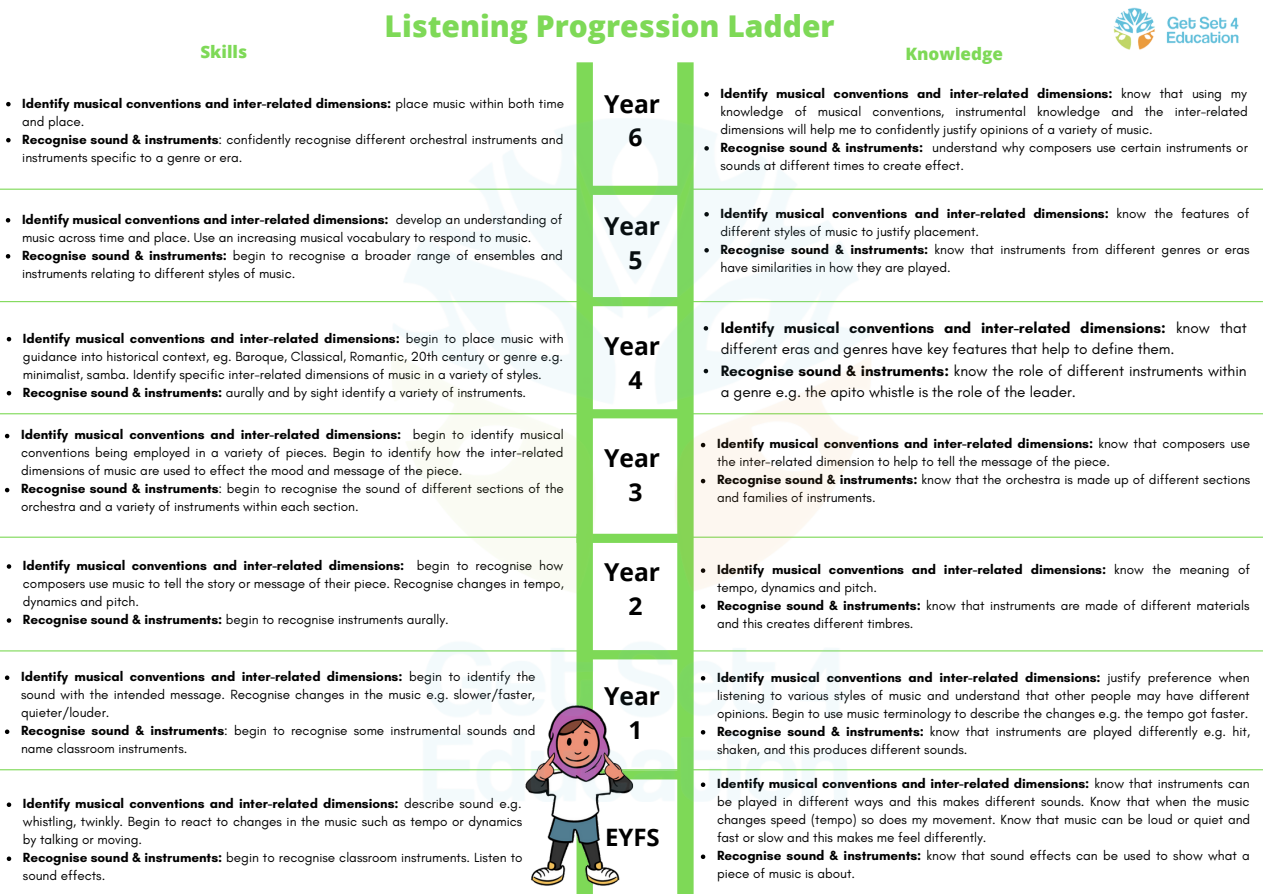
<style>
.page{position:relative;width:1263px;height:894px;background:#fff}
.page>*{position:absolute;margin:0;border:0;box-sizing:border-box;transform-origin:0 0}
.t1{font:800 30px "Open Sans";color:#7ed957}
.t2{font:700 24.6px/33.9px "Open Sans";color:#000;text-align:center}
.t3{font:700 24px "Open Sans";color:#000}
.t4{font:800 17.1px "Open Sans";color:#7ed957}
.t5{font:15.3px/21.3px "Glacial Indifference";color:#000}
.t6{font:13.5px/18px "Glacial Indifference";color:#000}
.s1{font-weight:700}
</style>
<div class="page">
<hr style="left:0;top:188px;width:1263px;height:2px;background:#7ed957">
<hr style="left:0;top:301px;width:1263px;height:1px;background:#7ed957">
<hr style="left:0;top:413px;width:1263px;height:1px;background:#7ed957">
<hr style="left:0;top:536px;width:1263px;height:1px;background:#7ed957">
<hr style="left:0;top:650px;width:1263px;height:1px;background:#7ed957">
<hr style="left:0;top:769px;width:1263px;height:1px;background:#7ed957">
<svg style="left:6px;top:102px;width:5px;height:4px"></svg>
<svg style="left:6px;top:138px;width:5px;height:4px"></svg>
<svg style="left:6px;top:218px;width:4px;height:4px"></svg>
<svg style="left:6px;top:254px;width:4px;height:4px"></svg>
<svg style="left:7px;top:337px;width:4px;height:4px"></svg>
<svg style="left:7px;top:391px;width:4px;height:4px"></svg>
<svg style="left:5px;top:433px;width:4px;height:5px"></svg>
<svg style="left:5px;top:487px;width:4px;height:5px"></svg>
<svg style="left:7px;top:564px;width:4px;height:4px"></svg>
<svg style="left:7px;top:618px;width:4px;height:4px"></svg>
<svg style="left:5px;top:675px;width:4px;height:4px"></svg>
<svg style="left:5px;top:729px;width:4px;height:4px"></svg>
<svg style="left:7px;top:802px;width:4px;height:4px"></svg>
<svg style="left:7px;top:856px;width:4px;height:4px"></svg>
<svg style="left:704px;top:92px;width:5px;height:4px"></svg>
<svg style="left:701px;top:854px;width:4px;height:4px"></svg>
<svg style="left:576px;top:62px;width:118px;height:831px"></svg>
<img style="left:495px;top:801px;width:148px;height:92px">
<img style="left:391px;top:118px;width:480px;height:683px">
<img style="left:1113px;top:7px;width:126px;height:43px">
<h1 class="t1" style="left:385px;top:5px;width:451px">Listening Progression Ladder</h1>
<p class="t4" style="left:200px;top:40px;width:48px">Skills</p>
<p class="t4" style="left:905px;top:41px;width:99px">Knowledge</p>
<p class="t6" style="left:22px;top:94px;width:543px"><span class="s1">Identify musical conventions and inter-related dimensions:</span> place music within both time and place.<br><span class="s1">Recognise sound &amp; instruments</span>: confidently recognise different orchestral instruments and instruments specific to a genre or era.</p>
<p class="t6" style="left:720px;top:84px;width:529px"><span class="s1">Identify musical conventions and inter-related dimensions:</span> know that using my knowledge of musical conventions, instrumental knowledge and the inter-related dimensions will help me to confidently justify opinions of a variety of music.<br><span class="s1">Recognise sound &amp; instruments:</span> understand why composers use certain instruments or sounds at different times to create effect.</p>
<h2 class="t2" style="left:604px;top:86px;width:58px">Year<br>6</h2>
<p class="t6" style="left:22px;top:210px;width:542px"><span class="s1">Identify musical conventions and inter-related dimensions:</span> develop an understanding of music across time and place. Use an increasing musical vocabulary to respond to music.<br><span class="s1">Recognise sound &amp; instruments:</span> begin to recognise a broader range of ensembles and instruments relating to different styles of music.</p>
<p class="t6" style="left:23px;top:329px;width:542px"><span class="s1">Identify musical conventions and inter-related dimensions:</span> begin to place music with guidance into historical context, eg. Baroque, Classical, Romantic, 20th century or genre e.g. minimalist, samba. Identify specific inter-related dimensions of music in a variety of styles.<br><span class="s1">Recognise sound &amp; instruments:</span> aurally and by sight identify a variety of instruments.</p>
<p class="t6" style="left:21px;top:425px;width:544px"><span class="s1">Identify musical conventions and inter-related dimensions:</span> begin to identify musical conventions being employed in a variety of pieces. Begin to identify how the inter-related dimensions of music are used to effect the mood and message of the piece.<br><span class="s1">Recognise sound &amp; instruments</span>: begin to recognise the sound of different sections of the orchestra and a variety of instruments within each section.</p>
<p class="t6" style="left:23px;top:556px;width:542px"><span class="s1">Identify musical conventions and inter-related dimensions:</span> begin to recognise how composers use music to tell the story or message of their piece. Recognise changes in tempo, dynamics and pitch.<br><span class="s1">Recognise sound &amp; instruments:</span> begin to recognise instruments aurally.</p>
<p class="t6" style="left:21px;top:667px;width:516px"><span class="s1">Identify musical conventions and inter-related dimensions:</span> begin to identify the sound with the intended message. Recognise changes in the music e.g. slower/faster, quieter/louder.<br><span class="s1">Recognise sound &amp; instruments</span>: begin to recognise some instrumental sounds and name classroom instruments.</p>
<p class="t6" style="left:23px;top:794px;width:501px"><span class="s1">Identify musical conventions and inter-related dimensions:</span> describe sound e.g. whistling, twinkly. Begin to react to changes in the music such as tempo or dynamics by talking or moving.<br><span class="s1">Recognise sound &amp; instruments:</span> begin to recognise classroom instruments. Listen to sound effects.</p>
<h2 class="t2" style="left:604px;top:208px;width:58px">Year<br>5</h2>
<h2 class="t2" style="left:604px;top:328px;width:58px">Year<br>4</h2>
<h2 class="t2" style="left:604px;top:440px;width:58px">Year<br>3</h2>
<h2 class="t2" style="left:604px;top:554px;width:58px">Year<br>2</h2>
<h2 class="t2" style="left:604px;top:678px;width:58px">Year<br>1</h2>
<h3 class="t3" style="left:605px;top:819px;width:56px">EYFS</h3>
<p class="t6" style="left:720px;top:204px;width:531px"><span class="s1">Identify musical conventions and inter-related dimensions:</span> know the features of different styles of music to justify placement.<br><span class="s1">Recognise sound &amp; instruments:</span> know that instruments from different genres or eras have similarities in how they are played.</p>
<p class="t5" style="left:721px;top:317px;width:528px"><span class="s1">Identify musical conventions and inter-related dimensions:</span> know that different eras and genres have key features that help to define them.<br><span class="s1">Recognise sound &amp; instruments:</span> know the role of different instruments within a genre e.g. the apito whistle is the role of the leader.</p>
<p class="t6" style="left:717px;top:434px;width:535px"><span class="s1">Identify musical conventions and inter-related dimensions:</span> know that composers use the inter-related dimension to help to tell the message of the piece.<br><span class="s1">Recognise sound &amp; instruments:</span> know that the orchestra is made up of different sections and families of instruments.</p>
<p class="t6" style="left:717px;top:560px;width:535px"><span class="s1">Identify musical conventions and inter-related dimensions:</span> know the meaning of tempo, dynamics and pitch.<br><span class="s1">Recognise sound &amp; instruments:</span> know that instruments are made of different materials and this creates different timbres.</p>
<p class="t6" style="left:717px;top:667px;width:535px"><span class="s1">Identify musical conventions and inter-related dimensions:</span> justify preference when listening to various styles of music and understand that other people may have different opinions. Begin to use music terminology to describe the changes e.g. the tempo got faster.<br><span class="s1">Recognise sound &amp; instruments:</span> know that instruments are played differently e.g. hit, shaken, and this produces different sounds.</p>
<p class="t6" style="left:717px;top:774px;width:535px"><span class="s1">Identify musical conventions and inter-related dimensions:</span> know that instruments can be played in different ways and this makes different sounds. Know that when the music changes speed (tempo) so does my movement. Know that music can be loud or quiet and fast or slow and this makes me feel differently.<br><span class="s1">Recognise sound &amp; instruments:</span> know that sound effects can be used to show what a piece of music is about.</p>
</div>
